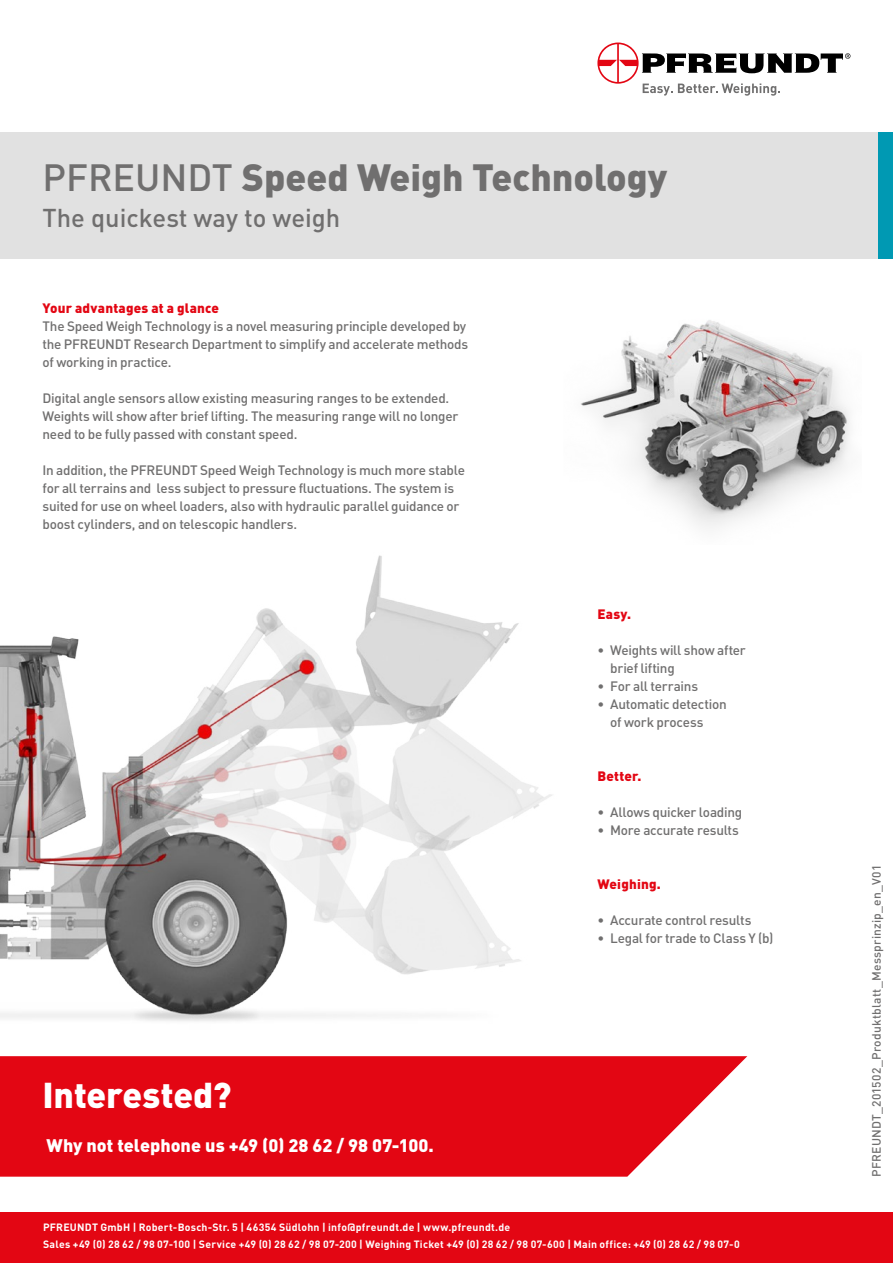
<style>
.page{position:relative;width:893px;height:1263px;background:#fff}
.page>*{position:absolute;margin:0;border:0;box-sizing:border-box;transform-origin:0 0}
.t1{font:900 37.5px "DIN Pro";color:#706f6f}
.t2{font:900 35.4px "DIN Pro";letter-spacing:-.005em;color:#fff}
.t3{font:500 25.5px "DIN Pro";color:#706f6f}
.t4{font:900 18px "DIN Pro";color:#fff}
.t5{font:500 13.5px/18px "DIN Pro";letter-spacing:-.02em;color:#706f6f}
.t6{font:900 13.5px "DIN Pro";letter-spacing:.015em;color:#e30613}
.t7{font:500 12px "DIN Pro";letter-spacing:.02em;color:#706f6f}
.t8{font:700 10.5px/16.5px "DIN Pro";letter-spacing:.025em;color:#fff}
.s1{font-weight:500}
</style>
<div class="page">
<div style="left:0;top:1213px;width:893px;height:50px;background:#e30613"></div>
<div style="left:0;top:133px;width:893px;height:126px;background:#e1e1e1"></div>
<svg style="left:597px;top:43px;width:253px;height:53px"></svg>
<img style="left:580px;top:320px;width:270px;height:208px">
<img style="left:0;top:517px;width:597px;height:504px">
<svg style="left:0;top:1056px;width:747px;height:121px;background:#e51a26"></svg>
<div style="left:879px;top:133px;width:14px;height:126px;background:#0099b3"></div>
<h1 class="t1" style="left:43px;top:152px;width:626px"><span class="s1">PFREUNDT</span> Speed Weigh Technology</h1>
<h3 class="t3" style="left:43px;top:200px;width:299px">The quickest way to weigh</h3>
<p class="t6" style="left:43px;top:298px;width:178px">Your advantages at a glance</p>
<p class="t5" style="left:43px;top:316px;width:427px">The Speed Weigh Technology is a novel measuring principle developed by the PFREUNDT Research Department to simplify and accelerate methods of working in practice.</p>
<p class="t5" style="left:43px;top:388px;width:417px">Digital angle sensors allow existing measuring ranges to be extended.<br>Weights will show after brief lifting. The measuring range will no longer need to be fully passed with constant speed.</p>
<p class="t5" style="left:43px;top:460px;width:424px">In addition, the PFREUNDT Speed Weigh Technology is much more stable for all terrains and less subject to pressure fluctuations. The system is suited for use on wheel loaders, also with hydraulic parallel guidance or boost cylinders, and on telescopic handlers.</p>
<h2 class="t2" style="left:43px;top:1071px;width:191px">Interested?</h2>
<h3 class="t4" style="left:47px;top:1133px;width:389px">Why not telephone us +49 (0) 28 62 / 98 07-100.</h3>
<p class="t6" style="left:597px;top:604px;width:35px">Easy.</p>
<p class="t5" style="left:610px;top:640px;width:137px;text-indent:-13px">• Weights will show after brief lifting</p>
<p class="t5" style="left:597px;top:676px;width:102px">• For all terrains</p>
<p class="t5" style="left:610px;top:694px;width:118px;text-indent:-13px">• Automatic detection of work process</p>
<p class="t6" style="left:597px;top:766px;width:46px">Better.</p>
<p class="t5" style="left:597px;top:802px;width:146px">• Allows quicker loading</p>
<p class="t5" style="left:597px;top:820px;width:143px">• More accurate results</p>
<p class="t6" style="left:597px;top:874px;width:65px">Weighing.</p>
<p class="t5" style="left:597px;top:910px;width:155px">• Accurate control results</p>
<p class="t5" style="left:597px;top:928px;width:178px">• Legal for trade to Class Y (b)</p>
<p class="t8" style="left:43px;top:1219px;width:698px">PFREUNDT GmbH | Robert-Bosch-Str. 5 | 46354 Südlohn | info@pfreundt.de | www.pfreundt.de<br>Sales +49 (0) 28 62 / 98 07-100 | Service +49 (0) 28 62 / 98 07-200 | Weighing Ticket +49 (0) 28 62 / 98 07-600 | Main office: +49 (0) 28 62 / 98 07-0</p>
<p class="t7" style="left:868px;top:1177px;width:313px;rotate:-90deg">PFREUNDT_201502_Produktblatt_Messprinzip_en_V01</p>
</div>
